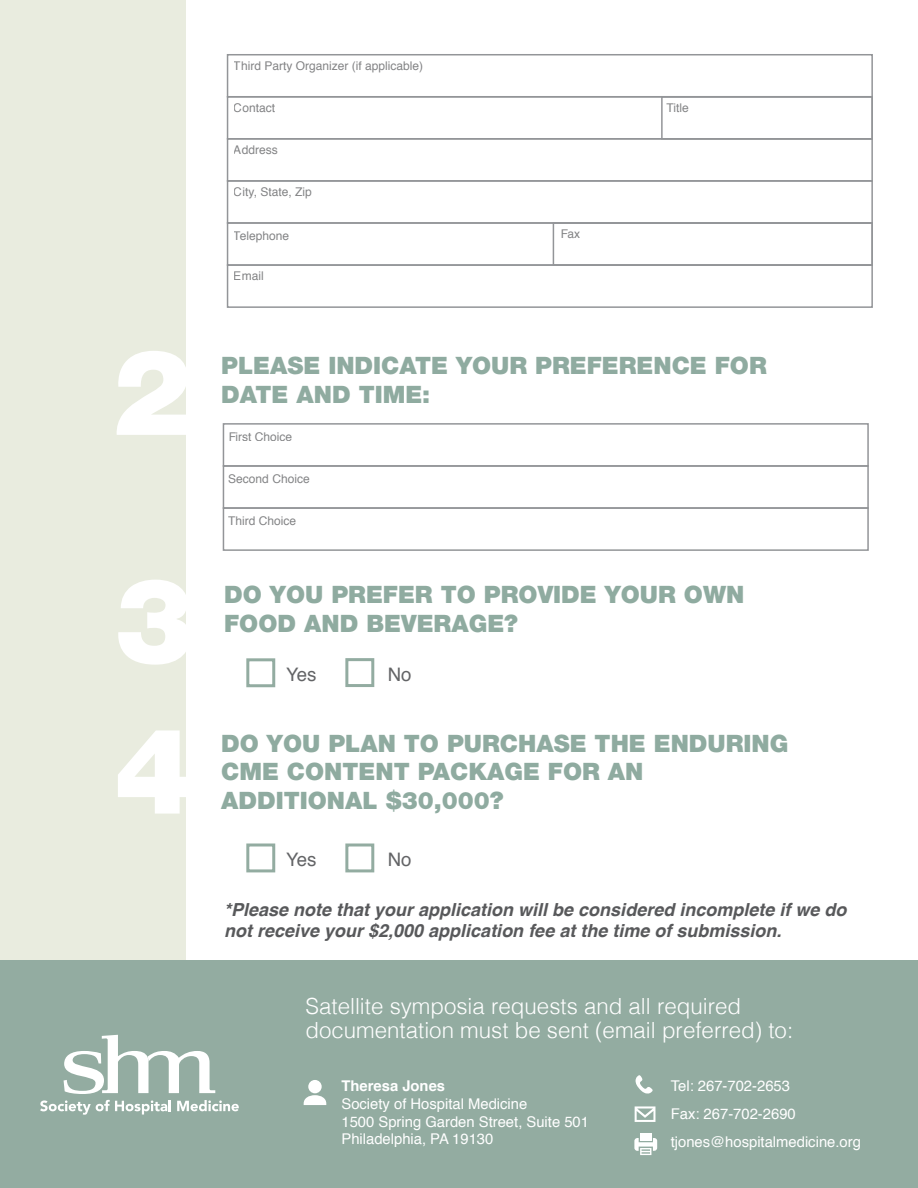
<style>
.page{position:relative;width:918px;height:1188px;background:#fff}
.page>*{position:absolute;margin:0;border:0;box-sizing:border-box;transform-origin:0 0}
.t1{font:900 119.4px/228.8px "Helvetica Neue";color:#fff}
.t2{font:900 24px/28.8px "Helvetica Neue";color:#8faba0}
.t3{font:300 22.2px/24.3px "Helvetica";color:#fff}
.t4{font:18.6px "Helvetica";color:#636466}
.t5{font:italic 700 18px/21.6px "Helvetica";color:#58595b}
.t6{font:14.85px/17.7px "Helvetica";color:#fff}
.t7{font:700 14.85px "Helvetica";color:#fff}
.t8{font:12px "Helvetica";color:#636466}
</style>
<div class="page">
<div style="left:1px;top:0;width:185px;height:1041px;background:#e9ecdf"></div>
<div style="left:1px;top:960px;width:917px;height:228px;background:#93aca1"></div>
<svg style="left:64px;top:1035px;width:151px;height:59px"></svg>
<svg style="left:40px;top:1100px;width:131px;height:15px"></svg>
<svg style="left:177px;top:1100px;width:62px;height:11px"></svg>
<div style="left:227px;top:54px;width:646px;height:44px;border:2px solid #939598"></div>
<div style="left:227px;top:180px;width:646px;height:44px;border:2px solid #939598"></div>
<div style="left:227px;top:222px;width:646px;height:44px;border:2px solid #939598"></div>
<div style="left:553px;top:222px;width:320px;height:44px;border:2px solid #939598"></div>
<div style="left:227px;top:264px;width:646px;height:44px;border:2px solid #939598"></div>
<div style="left:227px;top:96px;width:646px;height:44px;border:2px solid #939598"></div>
<div style="left:661px;top:96px;width:212px;height:44px;border:2px solid #939598"></div>
<div style="left:223px;top:423px;width:646px;height:44px;border:2px solid #939598"></div>
<div style="left:223px;top:465px;width:646px;height:44px;border:2px solid #939598"></div>
<div style="left:223px;top:507px;width:646px;height:44px;border:2px solid #939598"></div>
<div style="left:246px;top:658px;width:29px;height:29px;border:3px solid #93aca1"></div>
<div style="left:345px;top:658px;width:29px;height:29px;border:3px solid #93aca1"></div>
<div style="left:246px;top:844px;width:29px;height:28px;border:3px solid #93aca1"></div>
<div style="left:345px;top:844px;width:29px;height:28px;border:3px solid #93aca1"></div>
<div style="left:308px;top:1080px;width:14px;height:13px;background:#fff;border-radius:50%"></div>
<svg style="left:304px;top:1095px;width:22px;height:10px"></svg>
<svg style="left:634px;top:1138px;width:23px;height:17px"></svg>
<div style="left:640px;top:1134px;width:11px;height:7px;background:#fff"></div>
<svg style="left:636px;top:1075px;width:17px;height:19px"></svg>
<svg style="left:635px;top:1106px;width:20px;height:16px"></svg>
<p class="t8" style="left:234px;top:57px;width:191px">Third Party Organizer (if applicable)</p>
<p class="t8" style="left:234px;top:99px;width:43px">Contact</p>
<p class="t8" style="left:667px;top:99px;width:24px">Title</p>
<p class="t8" style="left:234px;top:141px;width:46px">Address</p>
<p class="t8" style="left:234px;top:183px;width:79px">City, State, Zip</p>
<p class="t8" style="left:234px;top:226px;width:57px">Telephone</p>
<p class="t8" style="left:560px;top:225px;width:22px">Fax</p>
<p class="t8" style="left:234px;top:267px;width:31px">Email</p>
<h1 class="t1" style="left:112px;top:277px;width:83px">2<br>3</h1>
<p class="t2" style="left:221px;top:351px;width:547px">PLEASE INDICATE YOUR PREFERENCE FOR<br>DATE AND TIME:</p>
<p class="t4" style="left:286px;top:660px;width:32px">Yes</p>
<p class="t8" style="left:228px;top:427px;width:66px">First Choice</p>
<p class="t8" style="left:228px;top:469px;width:83px">Second Choice</p>
<p class="t8" style="left:228px;top:511px;width:70px">Third Choice</p>
<p class="t2" style="left:224px;top:580px;width:522px">DO YOU PREFER TO PROVIDE YOUR OWN<br>FOOD AND BEVERAGE?</p>
<p class="t4" style="left:388px;top:660px;width:25px">No</p>
<h1 class="t1" style="left:114px;top:656px;width:81px">4</h1>
<p class="t2" style="left:221px;top:729px;width:569px">DO YOU PLAN TO PURCHASE THE ENDURING<br>CME CONTENT PACKAGE FOR AN<br>ADDITIONAL $30,000?</p>
<p class="t4" style="left:286px;top:845px;width:32px">Yes</p>
<p class="t4" style="left:388px;top:845px;width:25px">No</p>
<p class="t5" style="left:224px;top:899px;width:624px">*Please note that your application will be considered incomplete if we do not receive your $2,000 application fee at the time of submission.</p>
<p class="t3" style="left:306px;top:992px;width:489px">Satellite symposia requests and all required documentation must be sent (email preferred) to:</p>
<p class="t7" style="left:341px;top:1074px;width:105px">Theresa Jones</p>
<p class="t6" style="left:341px;top:1095px;width:249px">Society of Hospital Medicine<br>1500 Spring Garden Street, Suite 501<br>Philadelphia, PA 19130</p>
<p class="t6" style="left:671px;top:1072px;width:192px;line-height:28.2px">Tel: 267-702-2653<br>Fax: 267-702-2690 tjones@hospitalmedicine.org</p>
</div>
